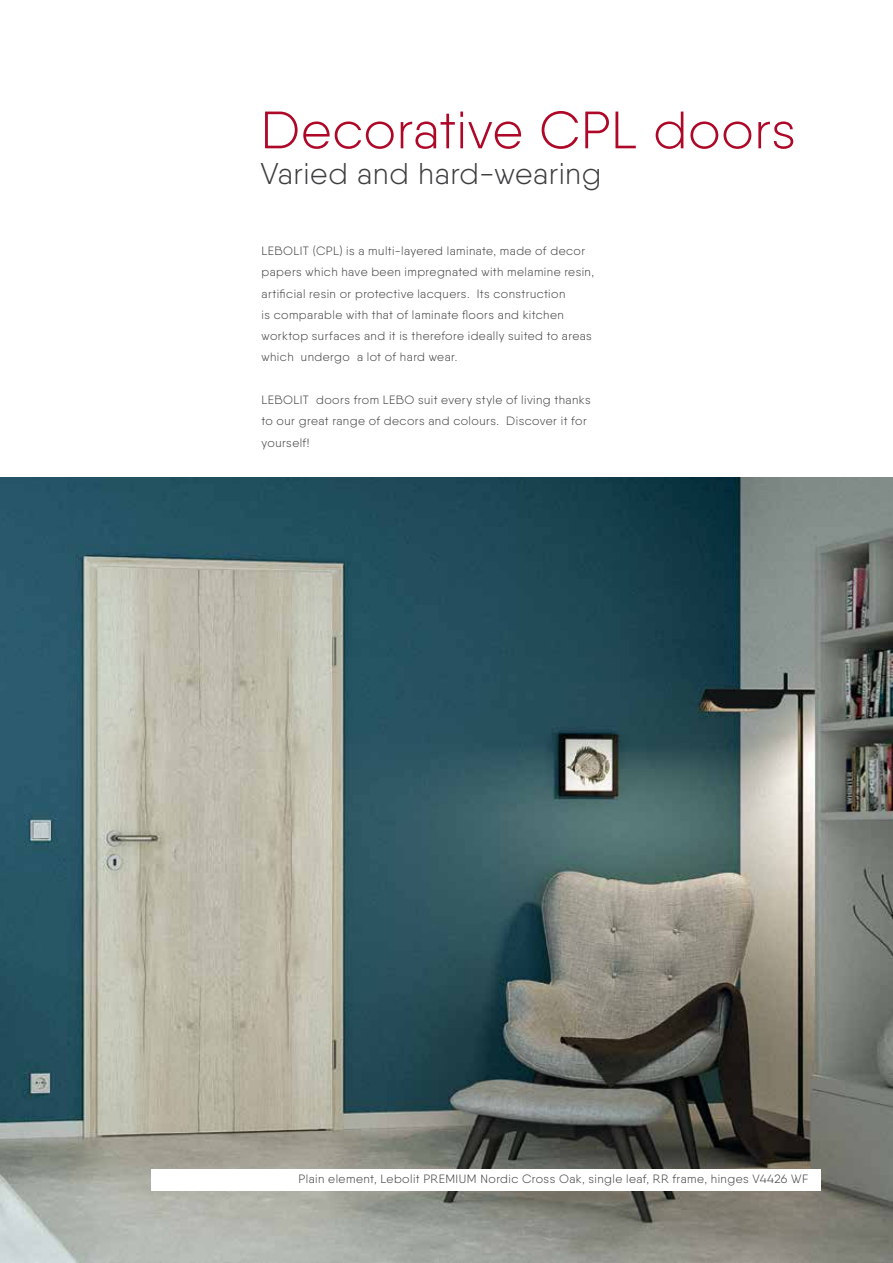
<style>
.page{position:relative;width:893px;height:1263px;background:#fff}
.page>*{position:absolute;margin:0;border:0;box-sizing:border-box;transform-origin:0 0}
.t1{font:300 52.5px "Qanelas";letter-spacing:.01em;color:#ae0727}
.t2{font:300 30px "Qanelas";letter-spacing:.02em;color:#3d3d3f}
.t3{font:300 12px/21.3px "Qanelas";letter-spacing:.035em;color:#3d3d3f}
</style>
<div class="page">
<img style="left:0;top:478px;width:893px;height:785px">
<div style="left:151px;top:1169px;width:670px;height:22px;background:#fff"></div>
<h1 class="t1" style="left:260px;top:98px;width:537px">Decorative CPL doors</h1>
<h2 class="t2" style="left:260px;top:155px;width:342px">Varied and hard-wearing</h2>
<p class="t3" style="left:261px;top:240px;width:334px">LEBOLIT (CPL) is a multi-layered laminate, made of decor papers which have been impregnated with melamine resin, artificial resin or protective lacquers. Its construction<br>is comparable with that of laminate floors and kitchen worktop surfaces and it is therefore ideally suited to areas which undergo a lot of hard wear.</p>
<p class="t3" style="left:261px;top:389px;width:331px">LEBOLIT doors from LEBO suit every style of living thanks to our great range of decors and colours. Discover it for yourself!</p>
<p class="t3" style="left:299px;top:1168px;width:511px">Plain element, Lebolit PREMIUM Nordic Cross Oak, single leaf, RR frame, hinges V4426 WF</p>
</div>
